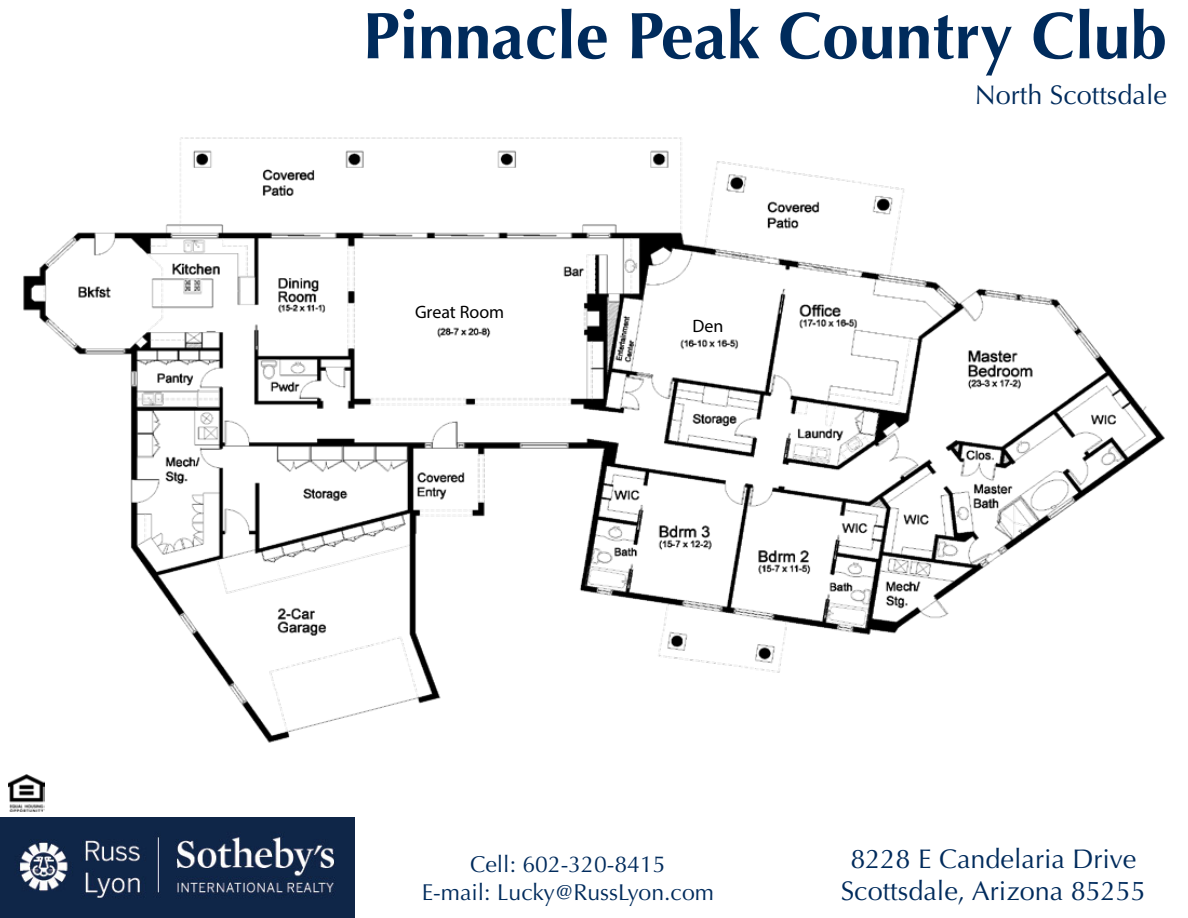
<style>
.page{position:relative;width:1188px;height:918px;background:#fff}
.page>*{position:absolute;margin:0;border:0;box-sizing:border-box;transform-origin:0 0}
.t1{font:700 66px "Optima";color:#002b5c}
.t2{font:27px/32.4px "Optima";color:#002b5c;text-align:center}
.t3{font:22.95px/27.6px "Optima";color:#002b5c;text-align:center}
.t4{font:18px "Myriad Pro";color:#000}
</style>
<div class="page">
<img style="left:8px;top:774px;width:37px;height:37px">
<img style="left:0;top:818px;width:355px;height:100px">
<img style="left:23px;top:137px;width:1142px;height:606px">
<div style="left:423px;top:294px;width:71px;height:32px;background:#fff"></div>
<div style="left:659px;top:303px;width:75px;height:35px;background:#fff"></div>
<h1 class="t1" style="left:363px;top:-3px;width:806px">Pinnacle Peak Country Club</h1>
<p class="t2" style="left:975px;top:79px;width:194px">North Scottsdale</p>
<p class="t4" style="left:415px;top:301px;width:91px">Great Room</p>
<p class="t4" style="left:692px;top:314px;width:33px">Den</p>
<p class="t3" style="left:422px;top:851px;width:294px">Cell: 602-320-8415<br>E-mail: Lucky@RussLyon.com</p>
<p class="t2" style="left:841px;top:843px;width:307px">8228 E Candelaria Drive<br>Scottsdale, Arizona 85255</p>
</div>
